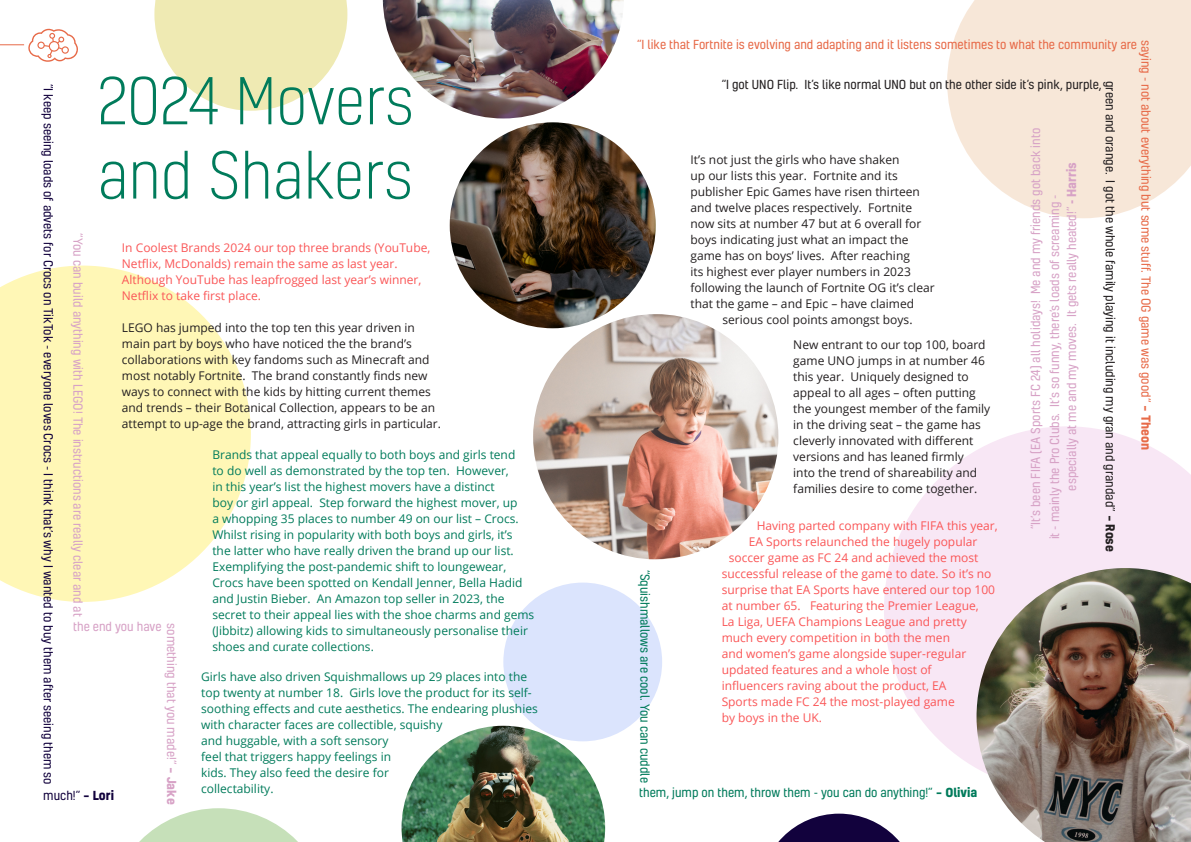
<style>
.page{position:relative;width:1191px;height:842px;background:#fff}
.page>*{position:absolute;margin:0;border:0;box-sizing:border-box;transform-origin:0 0}
.t1{font:300 61.9px/74.3px "Kelson";color:#007b5b}
.t2{font:12px/16px "Open Sans";color:#231f20}
.t3{font:12px/16px "Open Sans";color:#007b5b}
.t4{font:12px/16px "Open Sans";color:#fa5657}
.t5{font:12px/17.1px "Kelson";color:#d7a2c6}
.t6{font:12px "Kelson";color:#e76a48}
.t7{font:12px "Kelson";color:#231f20}
.t8{font:12px "Kelson";color:#12023d}
.t9{font:12px "Kelson";color:#007b5b}
.s1{font-weight:700}
</style>
<div class="page">
<svg style="left:0;top:266px;width:251px;height:336px;fill:#fff7b6"></svg>
<svg style="left:947px;top:0;width:244px;height:218px;background:#f7e9dc"></svg>
<svg style="left:884px;top:426px;width:307px;height:342px;fill:#f8e7f5"></svg>
<div style="left:503px;top:583px;width:159px;height:158px;background:#dbe4fd;border-radius:50%"></div>
<svg style="left:778px;top:814px;width:122px;height:28px"></svg>
<svg style="left:139px;top:808px;width:159px;height:34px"></svg>
<svg style="left:154px;top:0;width:193px;height:111px"></svg>
<svg style="left:0;top:29px;width:78px;height:33px"></svg>
<img style="left:533px;top:314px;width:245px;height:245px;border-radius:123px">
<img style="left:450px;top:122px;width:206px;height:206px;border-radius:103px">
<img style="left:976px;top:568px;width:215px;height:274px">
<img style="left:383px;top:0;width:241px;height:118px">
<img style="left:401px;top:726px;width:204px;height:116px">
<p class="t6" style="left:637px;top:37px;width:501px">“I like that Fortnite is evolving and adapting and it listens sometimes to what the community are</p>
<p class="t6" style="left:1154px;top:40px;width:411px;rotate:90deg">saying - not about everything but some stuff. The OG game was good” <span class="s1">– Theon</span></p>
<p class="t1" style="left:97px;top:63px;width:318px">2024 Movers and Shakers</p>
<p class="t7" style="left:721px;top:76px;width:381px">“I got UNO Flip. It’s like normal UNO but on the other side it’s pink, purple,</p>
<p class="t7" style="left:1118px;top:81px;width:472px;rotate:90deg">green and orange. I got the whole family playing it including my gran and grandad” <span class="s1">– Rose</span></p>
<p class="t8" style="left:56px;top:84px;width:702px;rotate:90deg">“I keep seeing loads of advets for Crocs on TikTok - everyone loves Crocs - I think that’s why I wanted to buy them after seeing them so</p>
<p class="t5" style="left:1026px;top:529px;width:403px;rotate:-90deg">“It’s been FIFA (EA Sports FC 24) all holidays! Me and my friends got back into</p>
<p class="t2" style="left:690px;top:151px;width:210px">It’s not just the girls who have shaken</p>
<p class="t2" style="left:690px;top:167px;width:209px">up our lists this year. Fortnite and its</p>
<p class="t2" style="left:690px;top:183px;width:231px">publisher Epic Games have risen thirteen</p>
<p class="t2" style="left:690px;top:199px;width:223px">and twelve places respectively. Fortnite</p>
<p class="t2" style="left:690px;top:215px;width:232px">now sits at number 47 but at 6 overall for</p>
<p class="t2" style="left:690px;top:231px;width:220px">boys indicating just what an impact the</p>
<p class="t2" style="left:690px;top:247px;width:221px">game has on boys’ lives. After reaching</p>
<p class="t2" style="left:690px;top:263px;width:222px">its highest ever player numbers in 2023</p>
<p class="t2" style="left:690px;top:279px;width:246px">following the launch of Fortnite OG it’s clear</p>
<p class="t2" style="left:690px;top:295px;width:225px">that the game – and Epic – have claimed</p>
<p class="t2" style="left:722px;top:311px;width:191px">serious cool points amongst boys.</p>
<p class="t2" style="left:793px;top:336px;width:198px">New entrant to our top 100, board game UNO jumps in at number 46 this year. Uniquely designed to appeal to all ages – often putting the youngest member of the family in the driving seat – the game has cleverly innovated with different versions and has leaned firmly<br>into the trend of shareability and families desire to come together.</p>
<p class="t4" style="left:756px;top:517px;width:243px">Having parted company with FIFA this year,</p>
<p class="t4" style="left:748px;top:533px;width:230px">EA Sports relaunched the hugely popular</p>
<p class="t4" style="left:728px;top:549px;width:251px">soccer game as FC 24 and achieved the most</p>
<p class="t4" style="left:721px;top:565px;width:271px">successful release of the game to date. So it’s no</p>
<p class="t4" style="left:721px;top:581px;width:275px">surprise that EA Sports have entered our top 100</p>
<p class="t4" style="left:721px;top:597px;width:259px">at number 65. Featuring the Premier League,</p>
<p class="t4" style="left:721px;top:613px;width:246px">La Liga, UEFA Champions League and pretty</p>
<p class="t4" style="left:721px;top:629px;width:230px">much every competition in both the men</p>
<p class="t4" style="left:721px;top:645px;width:246px">and women’s game alongside super-regular</p>
<p class="t4" style="left:721px;top:661px;width:211px">updated features and a whole host of</p>
<p class="t4" style="left:721px;top:677px;width:226px">influencers raving about the product, EA</p>
<p class="t4" style="left:721px;top:693px;width:235px">Sports made FC 24 the most-played game</p>
<p class="t4" style="left:721px;top:709px;width:102px">by boys in the UK.</p>
<p class="t5" style="left:1045px;top:491px;width:330px;text-indent:-49px;rotate:-90deg">it - mainly the Pro Clubs. It’s so funny, there’s loads of screaming - especially at me and my moves. It gets really heated!” <span class="s1">- Harris</span></p>
<p class="t5" style="left:87px;top:233px;width:385px;rotate:90deg">“You can build anything with LEGO! The instructions are really clear and at</p>
<p class="t4" style="left:122px;top:239px;width:310px">In Coolest Brands 2024 our top three brands (YouTube, Netflix, McDonalds) remain the same as last year.<br>Although YouTube has leapfrogged last year’s winner, Netflix to take first place.</p>
<p class="t2" style="left:122px;top:319px;width:320px">LEGO has jumped into the top ten this year driven in main part by boys who have noticed the the brand’s collaborations with key fandoms such as Minecraft and most notably Fortnite. The brand constantly finds new ways to connect with the kids by hitting current themes and trends – their Botanical Collection, appears to be an attempt to up-age the brand, attracting girls in particular.</p>
<p class="t3" style="left:212px;top:446px;width:323px">Brands that appeal equally to both boys and girls tend<br>to do well as demonstrated by the top ten. However,<br>in this year’s list the highest movers have a distinct<br>boy or girl appeal. Step forward the highest mover, up<br>a whopping 35 places to number 49 on our list – Crocs.<br>Whilst rising in popularity with both boys and girls, it’s<br>the latter who have really driven the brand up our list.<br>Exemplifying the post-pandemic shift to loungewear, Crocs have been spotted on Kendall Jenner, Bella Hadid and Justin Bieber. An Amazon top seller in 2023, the secret to their appeal lies with the shoe charms and gems (Jibbitz) allowing kids to simultaneously personalise their shoes and curate collections.</p>
<p class="t3" style="left:201px;top:669px;width:338px">Girls have also driven Squishmallows up 29 places into the top twenty at number 18. Girls love the product for its self&shy;soothing effects and cute aesthetics. The endearing plushies with character faces are collectible, squishy<br>and huggable, with a soft sensory<br>feel that triggers happy feelings in<br>kids. They also feed the desire for<br>collectability.</p>
<p class="t9" style="left:653px;top:570px;width:215px;rotate:90deg">“Squishmallows are cool. You can cuddle</p>
<p class="t5" style="left:73px;top:618px;width:90px">the end you have</p>
<p class="t5" style="left:180px;top:623px;width:182px;rotate:90deg">something that you made!” <span class="s1">– Jake</span></p>
<p class="t8" style="left:43px;top:787px;width:72px">much!” <span class="s1">– Lori</span></p>
<p class="t9" style="left:639px;top:784px;width:340px">them, jump on them, throw them - you can do anything!” <span class="s1">– Olivia</span></p>
</div>
